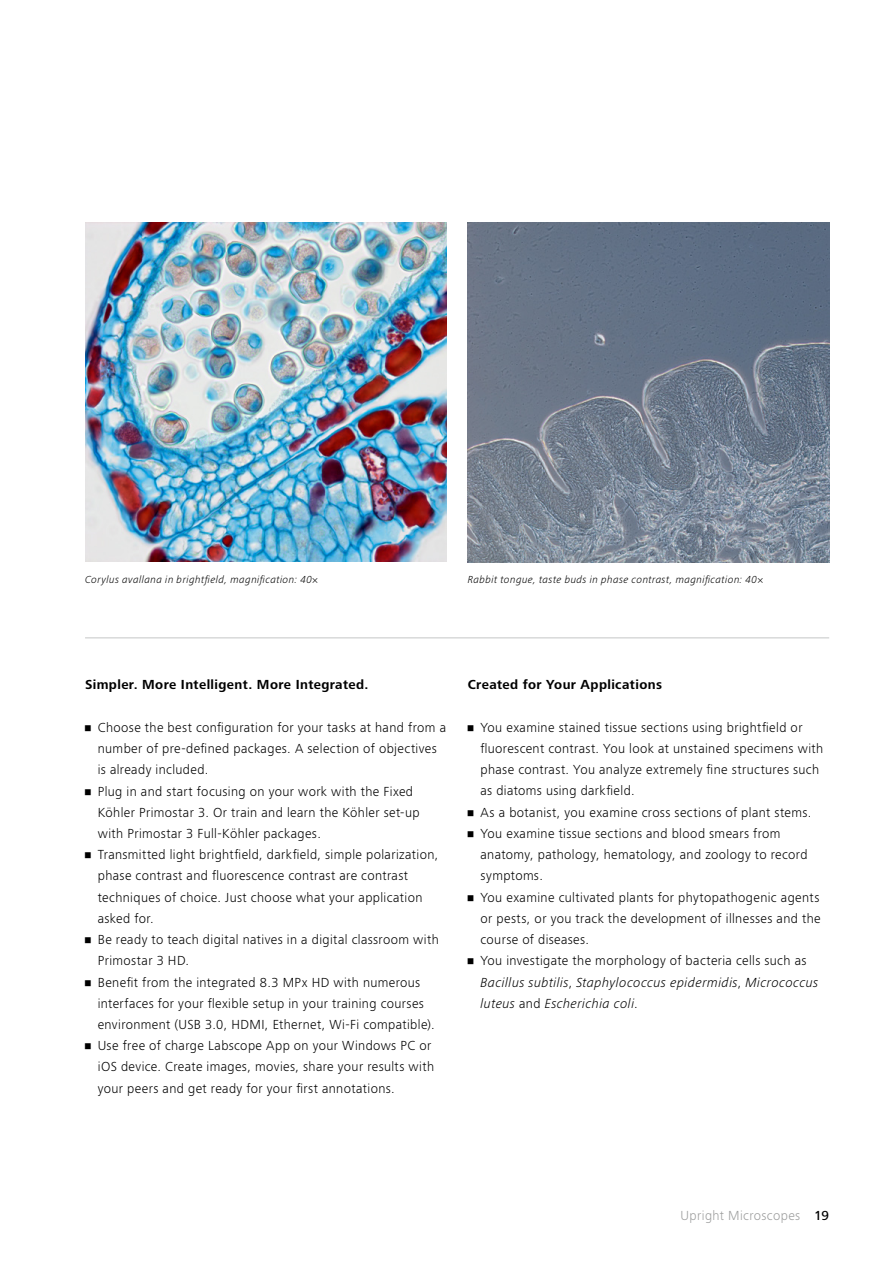
<style>
.page{position:relative;width:893px;height:1263px;background:#fff}
.page>*{position:absolute;margin:0;border:0;box-sizing:border-box;transform-origin:0 0}
.t1{font:300 13.5px/21.1px "ZEISS Frutiger Next W1 G";letter-spacing:.03em;color:#000}
.t2{font:italic 300 13.5px/21.1px "ZEISS Frutiger Next W1 G";letter-spacing:.03em;color:#000}
.t3{font:700 13.5px "ZEISS Frutiger Next W1 G";letter-spacing:.03em;color:#000}
.t4{font:300 13.5px "ZEISS Frutiger Next W1 G";letter-spacing:.03em;color:#9c9d9d}
.t5{font:italic 300 10.5px "ZEISS Frutiger Next W1 G";letter-spacing:.04em;color:#000}
.s1{font-style:normal}
.s2{font-weight:500;color:#000}
</style>
<div class="page">
<hr style="left:85px;top:637px;width:744px;height:1px;background:#c5c6c6">
<img style="left:85px;top:223px;width:361px;height:339px">
<img style="left:468px;top:223px;width:361px;height:339px">
<p class="t5" style="left:85px;top:572px;width:235px">Corylus avallana in brightfield, magnification: 40×</p>
<p class="t5" style="left:468px;top:572px;width:297px">Rabbit tongue, taste buds in phase contrast, magnification: 40×</p>
<p class="t3" style="left:85px;top:675px;width:285px">Simpler. More Intelligent. More Integrated.</p>
<p class="t1" style="left:98px;top:716px;width:350px;text-indent:-13px">• Choose the best configuration for your tasks at hand from a number of pre-defined packages. A selection of objectives is already included.</p>
<p class="t1" style="left:98px;top:780px;width:323px;text-indent:-13px">• Plug in and start focusing on your work with the Fixed<br>Köhler Primostar 3. Or train and learn the Köhler set-up with Primostar 3 Full-Köhler packages.</p>
<p class="t1" style="left:98px;top:843px;width:342px;text-indent:-13px">• Transmitted light brightfield, darkfield, simple polarization, phase contrast and fluorescence contrast are contrast techniques of choice. Just choose what your application asked for.</p>
<p class="t1" style="left:98px;top:928px;width:342px;text-indent:-13px">• Be ready to teach digital natives in a digital classroom with<br>Primostar 3 HD.</p>
<p class="t1" style="left:98px;top:971px;width:338px;text-indent:-13px">• Benefit from the integrated 8.3 MPx HD with numerous interfaces for your flexible setup in your training courses environment (USB 3.0, HDMI, Ethernet, Wi-Fi compatible).</p>
<p class="t1" style="left:98px;top:1034px;width:338px;text-indent:-13px">• Use free of charge Labscope App on your Windows PC or iOS device. Create images, movies, share your results with your peers and get ready for your first annotations.</p>
<p class="t3" style="left:468px;top:675px;width:196px">Created for Your Applications</p>
<p class="t1" style="left:480px;top:716px;width:344px;text-indent:-13px">• You examine stained tissue sections using brightfield or fluorescent contrast. You look at unstained specimens with phase contrast. You analyze extremely fine structures such as diatoms using darkfield.</p>
<p class="t1" style="left:468px;top:801px;width:345px">• As a botanist, you examine cross sections of plant stems.</p>
<p class="t1" style="left:480px;top:822px;width:329px;text-indent:-13px">• You examine tissue sections and blood smears from anatomy, pathology, hematology, and zoology to record symptoms.</p>
<p class="t1" style="left:480px;top:886px;width:342px;text-align:justify;text-indent:-13px">• You examine cultivated plants for phytopathogenic agents or pests, or you track the development of illnesses and the course of diseases.</p>
<p class="t2" style="left:480px;top:950px;width:339px;text-indent:-13px"><span class="s1">• You investigate the morphology of bacteria cells such as<br></span>Bacillus subtilis<span class="s1">,</span> Staphylococcus epidermidis<span class="s1">,</span> Micrococcus luteus <span class="s1">and</span> Escherichia coli<span class="s1">.</span></p>
<p class="t4" style="left:681px;top:1206px;width:150px">Upright Microscopes <span class="s2">19</span></p>
</div>
